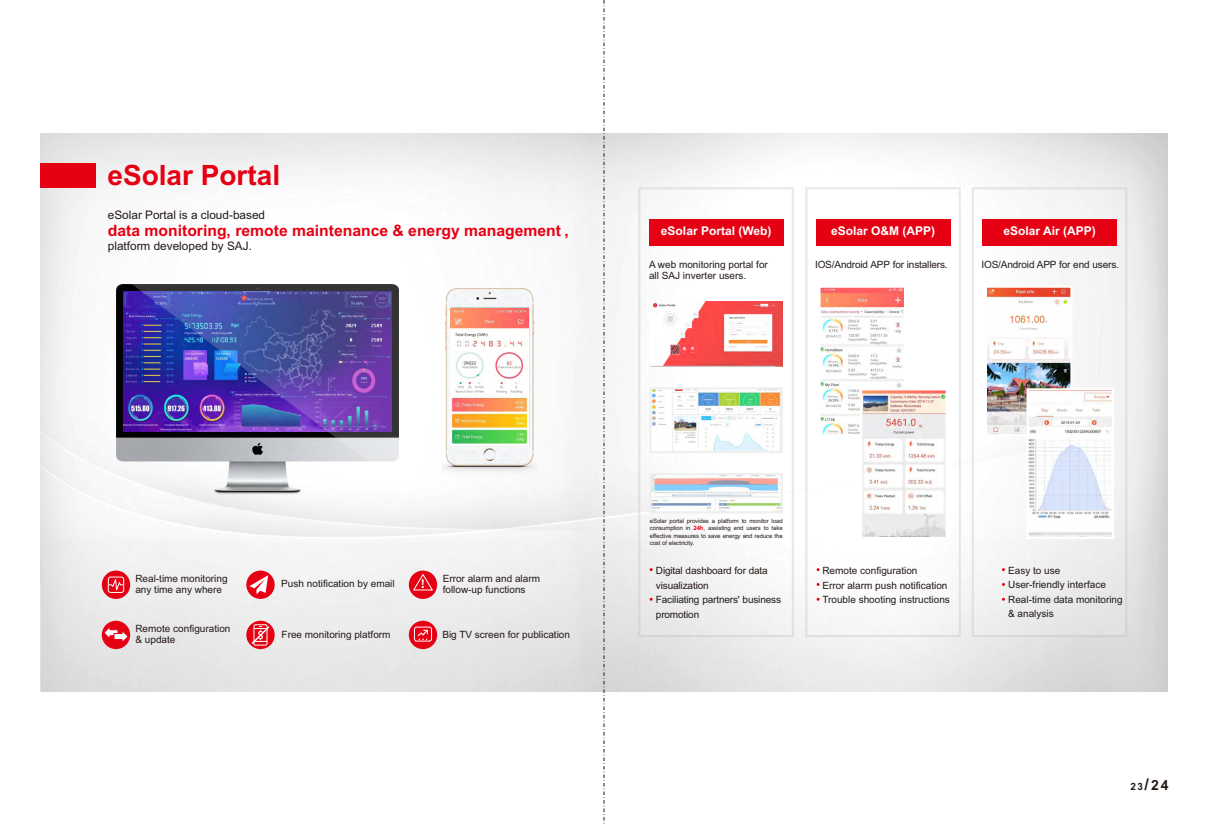
<style>
.page{position:relative;width:1208px;height:825px;background:#fff}
.page>*{position:absolute;margin:0;border:0;box-sizing:border-box;transform-origin:0 0}
.t1{font:700 28px "Arial";color:#e60013}
.t2{font:700 15.7px "Arial";color:#e60013}
.t3{font:700 12px "Arial";color:#fff}
.t4{font:11.8px "Arial";color:#231916}
.t5{font:700 11.5px "Source Han Sans CN";color:#fff}
.t6{font:500 11.1px "Source Han Sans CN";color:#fff}
.t7{font:10px/14.5px "Arial";color:#231916}
.t8{font:700 10px "Arial";color:#231916}
.t9{font:6px/7.4px "Arial";letter-spacing:-.015em;color:#231916;text-align:justify}
.s1{font-weight:700;color:#e60013}
.s2{font-size:16px}
.s3{font-size:14px}
</style>
<div class="page">
<img style="left:40px;top:133px;width:1127px;height:559px">
<img style="left:214px;top:491px;width:87px;height:3px">
<img style="left:117px;top:285px;width:282px;height:206px">
<img style="left:442px;top:289px;width:102px;height:188px">
<img style="left:124px;top:291px;width:7px;height:141px">
<img style="left:451px;top:308px;width:78px;height:138px">
<img style="left:131px;top:285px;width:268px;height:176px">
<div style="left:639px;top:188px;width:154px;height:448px;background:#fff"></div>
<div style="left:806px;top:188px;width:153px;height:448px;background:#fff"></div>
<div style="left:972px;top:188px;width:154px;height:448px;background:#fff;opacity:.1"></div>
<div style="left:638px;top:187px;width:156px;height:450px;border:2px solid #b5b5b6"></div>
<div style="left:805px;top:187px;width:156px;height:450px;border:2px solid #b5b5b6"></div>
<div style="left:971px;top:187px;width:156px;height:450px;border:2px solid #b5b5b6"></div>
<div style="left:649px;top:219px;width:134px;height:27px;background:#e60013"></div>
<div style="left:816px;top:219px;width:134px;height:27px;background:#e60013"></div>
<div style="left:982px;top:219px;width:134px;height:27px;background:#e60013"></div>
<img style="left:987px;top:289px;width:82px;height:144px">
<div style="left:984px;top:286px;width:88px;height:150px;border:2px solid #fff"></div>
<img style="left:1029px;top:391px;width:82px;height:145px">
<div style="left:1026px;top:388px;width:88px;height:151px;border:2px solid #fff"></div>
<img style="left:821px;top:289px;width:82px;height:144px">
<div style="left:818px;top:286px;width:88px;height:150px;border:2px solid #fff"></div>
<img style="left:863px;top:391px;width:81px;height:145px">
<div style="left:860px;top:388px;width:87px;height:151px;border:2px solid #fff"></div>
<img style="left:649px;top:301px;width:134px;height:65px">
<img style="left:652px;top:390px;width:128px;height:60px">
<div style="left:649px;top:387px;width:134px;height:66px;border:2px solid #eeefef"></div>
<div style="left:40px;top:163px;width:55px;height:24px;background:#e60013"></div>
<svg style="left:603px;top:0;width:1px;height:824px"></svg>
<div style="left:102px;top:571px;width:28px;height:28px;background:#e60013;border-radius:50%"></div>
<div style="left:108px;top:577px;width:16px;height:16px;border:1px solid #fff;border-radius:2px"></div>
<svg style="left:108px;top:576px;width:15px;height:17px"></svg>
<div style="left:102px;top:621px;width:28px;height:28px;background:#e60013;border-radius:50%"></div>
<svg style="left:103px;top:625px;width:26px;height:19px"></svg>
<div style="left:246px;top:571px;width:29px;height:28px;background:#e60013;border-radius:50%"></div>
<svg style="left:249px;top:575px;width:19px;height:19px"></svg>
<svg style="left:246px;top:621px;width:29px;height:28px"></svg>
<div style="left:409px;top:571px;width:28px;height:28px;background:#e60013;border-radius:50%"></div>
<svg style="left:409px;top:621px;width:28px;height:28px"></svg>
<div style="left:414px;top:627px;width:18px;height:14px;border:1px solid #fff;border-radius:2px"></div>
<svg style="left:416px;top:629px;width:12px;height:11px"></svg>
<svg style="left:412px;top:573px;width:22px;height:18px"></svg>
<div style="left:254px;top:624px;width:13px;height:21px;border:1px solid #fff;border-radius:2px"></div>
<img style="left:652px;top:476px;width:128px;height:34px">
<div style="left:649px;top:473px;width:134px;height:40px;border:2px solid #eeefef"></div>
<svg style="left:250px;top:625px;width:21px;height:20px"></svg>
<h1 class="t1" style="left:107px;top:165px;width:174px">eSolar Portal</h1>
<p class="t4" style="left:108px;top:210px;width:159px">eSolar Portal is a cloud-based</p>
<h2 class="t2" style="left:108px;top:224px;width:462px">data monitoring, remote maintenance &amp; energy management ,</h2>
<p class="t4" style="left:108px;top:241px;width:146px">platform developed by SAJ.</p>
<p class="t3" style="left:661px;top:227px;width:112px">eSolar Portal (Web)</p>
<p class="t3" style="left:831px;top:227px;width:106px">eSolar O&amp;M (APP)</p>
<p class="t3" style="left:1003px;top:227px;width:94px">eSolar Air (APP)</p>
<p class="t7" style="left:649px;top:258px;width:120px">A web monitoring portal for</p>
<p class="t7" style="left:981px;top:258px;width:139px">IOS/Android APP for end users.</p>
<p class="t7" style="left:649px;top:269px;width:99px">all SAJ inverter users.</p>
<p class="t7" style="left:815px;top:258px;width:134px">IOS/Android APP for installers.</p>
<p class="t7" style="left:135px;top:573px;width:94px;line-height:11.2px">Real-time monitoring any time any where</p>
<p class="t7" style="left:135px;top:624px;width:97px;line-height:11.2px">Remote configuration &amp; update</p>
<p class="t6" style="left:257px;top:629px;width:8px">$</p>
<p class="t7" style="left:281px;top:577px;width:115px">Push notification by email</p>
<p class="t7" style="left:282px;top:628px;width:110px">Free monitoring platform</p>
<p class="t5" style="left:421px;top:578px;width:6px">!</p>
<p class="t7" style="left:443px;top:574px;width:99px;line-height:11.2px">Error alarm and alarm follow-up functions</p>
<p class="t7" style="left:442px;top:628px;width:129px">Big TV screen for publication</p>
<p class="t9" style="left:650px;top:518px;width:134px">eSolar portal provides a platform to monitor load consumption in <span class="s1">24h</span>, assisting end users to take effective measures to save energy and reduce the cost of electricity.</p>
<p class="t7" style="left:656px;top:564px;width:127px">Digital dashboard for data visualization<br>Faciliating partners' business promotion</p>
<p class="t7" style="left:822px;top:564px;width:129px">Remote configuration<br>Error alarm push notification<br>Trouble shooting instructions</p>
<p class="t7" style="left:1008px;top:564px;width:116px">Easy to use<br>User-friendly interface<br>Real-time data monitoring &amp; analysis</p>
<p class="t8" style="left:1130px;top:783px;width:40px">23<span class="s2">/</span><span class="s3">24</span></p>
</div>
